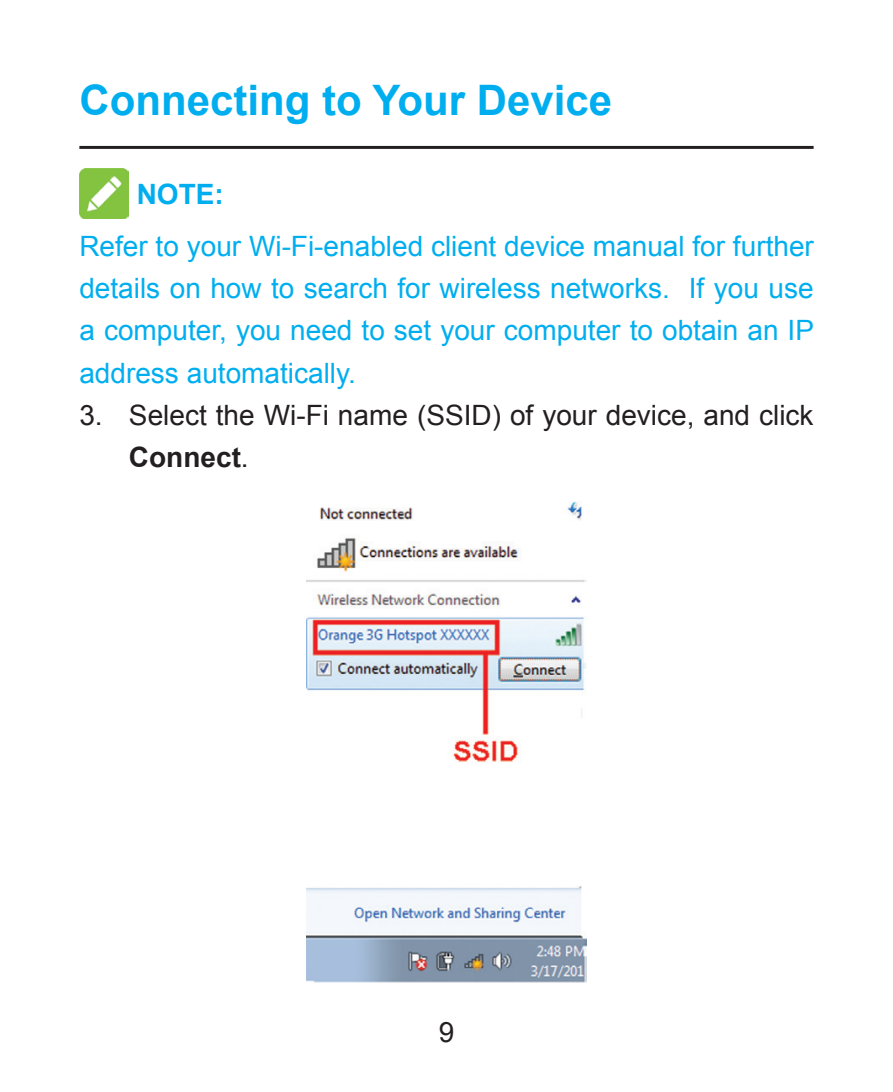
<style>
.page{position:relative;width:893px;height:1092px;background:#fff}
.page>*{position:absolute;margin:0;border:0;box-sizing:border-box;transform-origin:0 0}
.大标题{font:700 42px "Arial";color:#00aeef}
.注意{font:28px/42px "Arial";color:#00aeef;text-align:justify}
.缩进{font:28px/42px "Arial";color:#231f20}
.注意-2{font:700 28px "Arial";color:#00aeef}
.还原{font:28px "Arial";color:#231f20}
.s1{font-weight:700}
</style>
<div class="page">
<img style="left:79px;top:169px;width:50px;height:49px">
<img style="left:307px;top:502px;width:279px;height:480px">
<hr style="left:79px;top:146px;width:735px;height:3px;background:#231f20">
<p class="大标题" style="left:79px;top:73px;width:534px">Connecting to Your Device</p>
<p class="注意-2" style="left:137px;top:175px;width:89px">NOTE:</p>
<p class="注意" style="left:79px;top:226px;width:736px">Refer to your Wi-Fi-enabled client device manual for further details on how to search for wireless networks. If you use a computer, you need to set your computer to obtain an IP address automatically.</p>
<p class="缩进" style="left:129px;top:394px;width:686px;text-indent:-50px">3. Select the Wi-Fi name (SSID) of your device, and click<br><span class="s1">Connect</span>.</p>
<p class="还原" style="left:439px;top:1013px;width:17px">9</p>
</div>
